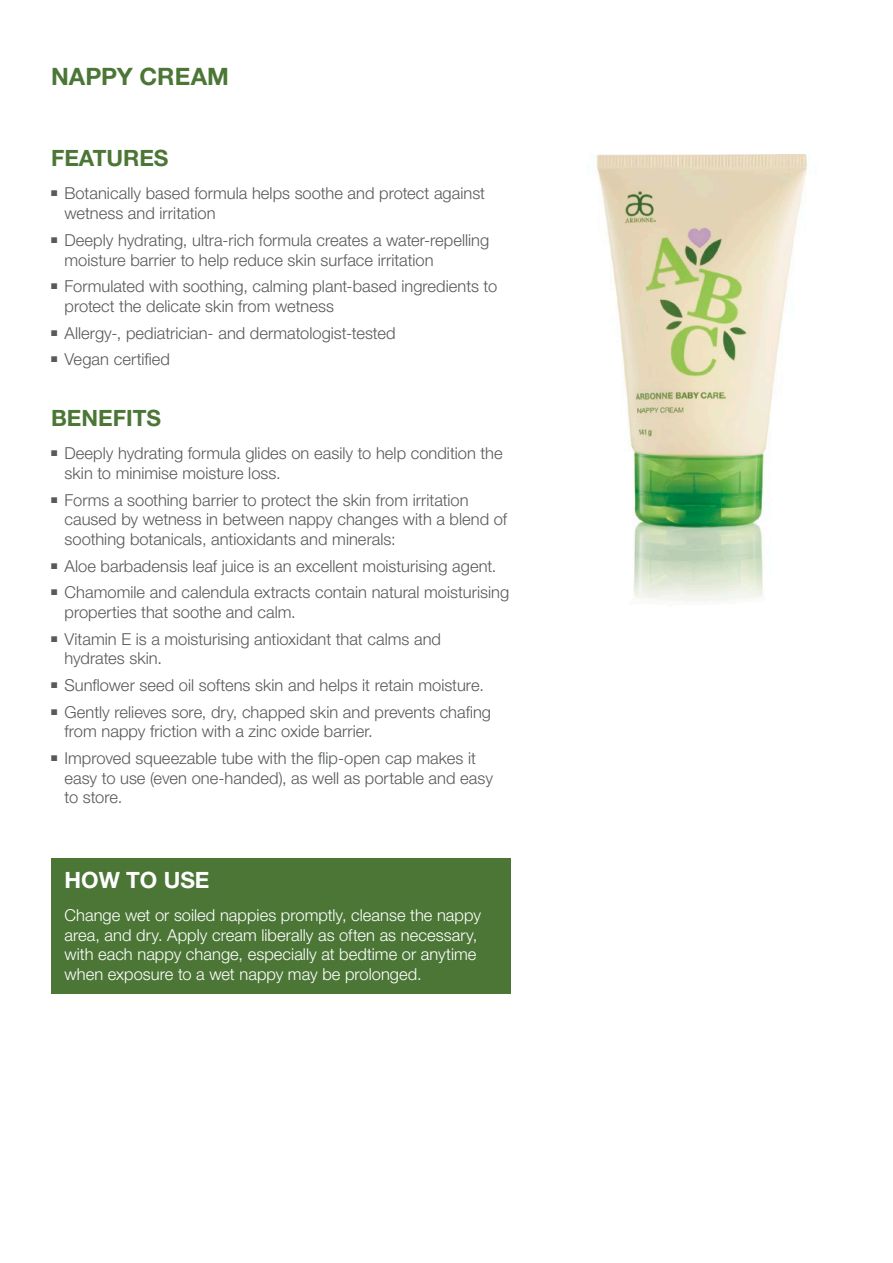
<style>
.page{position:relative;width:893px;height:1263px;background:#fff}
.page>*{position:absolute;margin:0;border:0;box-sizing:border-box;transform-origin:0 0}
.t1{font:700 24px "Helvetica Neue LT Pro";letter-spacing:.005em;color:#4b7636}
.t2{font:700 22.5px "Helvetica Neue LT Pro";color:#4b7636}
.t3{font:700 22.5px "Helvetica Neue LT Pro";color:#fff}
.t4{font:300 16.5px/19.8px "Helvetica Neue LT Pro";color:#57595b}
.t5{font:300 16.5px/19.8px "Helvetica Neue LT Pro";letter-spacing:.005em;color:#fff}
</style>
<div class="page">
<img style="left:596px;top:154px;width:212px;height:448px">
<div style="left:51px;top:858px;width:459px;height:136px;background:#4b7636"></div>
<h1 class="t1" style="left:51px;top:61px;width:180px">NAPPY CREAM</h1>
<h2 class="t2" style="left:51px;top:144px;width:119px">FEATURES</h2>
<p class="t4" style="left:65px;top:183px;width:422px;text-indent:-13px">■ Botanically based formula helps soothe and protect against wetness and irritation</p>
<p class="t4" style="left:65px;top:230px;width:426px;text-indent:-13px">■ Deeply hydrating, ultra-rich formula creates a water-repelling moisture barrier to help reduce skin surface irritation</p>
<p class="t4" style="left:65px;top:276px;width:434px;text-indent:-13px">■ Formulated with soothing, calming plant-based ingredients to protect the delicate skin from wetness</p>
<p class="t4" style="left:51px;top:322px;width:346px">■ Allergy-, pediatrician- and dermatologist-tested</p>
<p class="t4" style="left:51px;top:349px;width:121px">■ Vegan certified</p>
<h2 class="t2" style="left:51px;top:404px;width:112px">BENEFITS</h2>
<p class="t4" style="left:65px;top:443px;width:440px;text-indent:-13px">■ Deeply hydrating formula glides on easily to help condition the skin to minimise moisture loss.</p>
<p class="t4" style="left:65px;top:489px;width:444px;text-indent:-13px">■ Forms a soothing barrier to protect the skin from irritation caused by wetness in between nappy changes with a blend of soothing botanicals, antioxidants and minerals:</p>
<p class="t4" style="left:51px;top:556px;width:447px">■ Aloe barbadensis leaf juice is an excellent moisturising agent.</p>
<p class="t4" style="left:65px;top:582px;width:446px;text-indent:-13px">■ Chamomile and calendula extracts contain natural moisturising properties that soothe and calm.</p>
<p class="t4" style="left:65px;top:628px;width:378px;text-indent:-13px">■ Vitamin E is a moisturising antioxidant that calms and hydrates skin.</p>
<p class="t4" style="left:51px;top:675px;width:434px">■ Sunflower seed oil softens skin and helps it retain moisture.</p>
<p class="t4" style="left:65px;top:701px;width:428px;text-indent:-13px">■ Gently relieves sore, dry, chapped skin and prevents chafing from nappy friction with a zinc oxide barrier.</p>
<p class="t4" style="left:65px;top:748px;width:430px;text-indent:-13px">■ Improved squeezable tube with the flip-open cap makes it easy to use (even one-handed), as well as portable and easy to store.</p>
<h2 class="t3" style="left:65px;top:865px;width:147px">HOW TO USE</h2>
<p class="t5" style="left:65px;top:905px;width:418px">Change wet or soiled nappies promptly, cleanse the nappy area, and dry. Apply cream liberally as often as necessary, with each nappy change, especially at bedtime or anytime when exposure to a wet nappy may be prolonged.</p>
</div>
